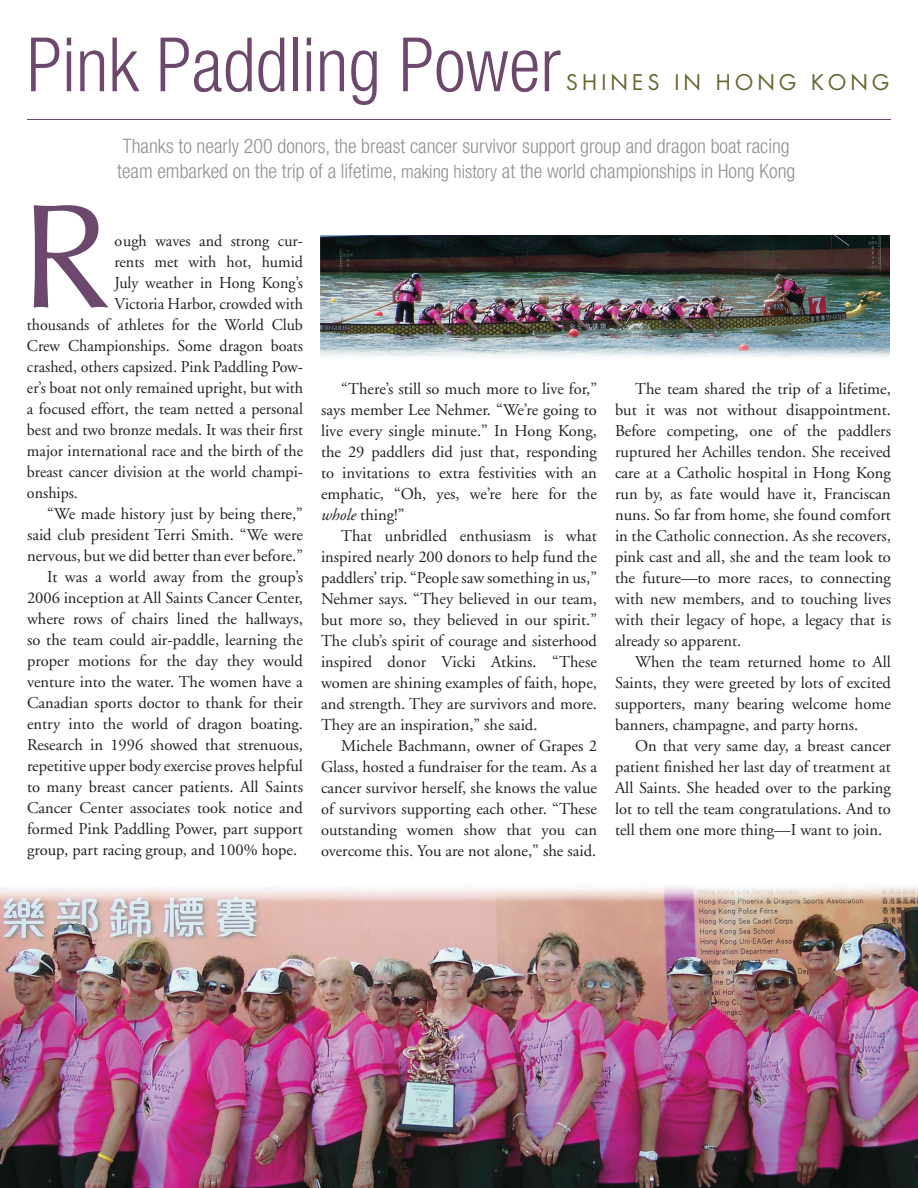
<style>
.page{position:relative;width:918px;height:1188px;background:#fff}
.page>*{position:absolute;margin:0;border:0;box-sizing:border-box;transform-origin:0 0}
.t1{font:148.5px "Optima";color:#6c486c}
.t2{font:300 condensed 75px "Helvetica Neue";letter-spacing:.005em;color:#6c486c}
.t3{font:21px "Futura";letter-spacing:.2em;color:#66642e}
.t4{font:300 condensed 19.95px/25.7px "Helvetica Neue";color:#8f9194}
.t5{font:16.5px/21px "Adobe Garamond";color:#231f20;text-align:justify}
.s1{font-size:18.6px}
.s2{font-style:italic}
</style>
<div class="page">
<hr style="left:27px;top:119px;width:864px;height:1px;background:#6c486c">
<img style="left:0;top:886px;width:918px;height:302px">
<img style="left:321px;top:236px;width:569px;height:121px">
<h2 class="t2" style="left:27px;top:22px;width:535px">Pink Paddling Power</h2>
<p class="t3" style="left:566px;top:68px;width:325px">SHINES IN HONG KONG</p>
<p class="t4" style="left:117px;top:133px;width:680px">Thanks to nearly 200 donors, the breast cancer survivor support group and dragon boat racing team embarked on the trip of a lifetime, <span class="s1">making history</span> at the world championships in Hong Kong</p>
<h1 class="t1" style="left:20px;top:170px;width:92px">R</h1>
<p class="t5" style="left:114px;top:231px;width:190px">ough waves and strong cur-</p>
<p class="t5" style="left:114px;top:252px;width:190px">rents met with hot, humid</p>
<p class="t5" style="left:114px;top:273px;width:190px">July weather in Hong Kong’s</p>
<p class="t5" style="left:114px;top:294px;width:190px">Victoria Harbor, crowded with</p>
<p class="t5" style="left:27px;top:315px;width:277px">thousands of athletes for the World Club</p>
<p class="t5" style="left:27px;top:336px;width:278px">Crew Championships. Some dragon boats</p>
<p class="t5" style="left:27px;top:357px;width:278px">crashed, others capsized. Pink Paddling Pow-</p>
<p class="t5" style="left:27px;top:378px;width:278px">er’s boat not only remained upright, but with</p>
<p class="t5" style="left:27px;top:399px;width:277px">a focused effort, the team netted a personal</p>
<p class="t5" style="left:27px;top:420px;width:277px">best and two bronze medals. It was their first</p>
<p class="t5" style="left:27px;top:441px;width:278px">major international race and the birth of the</p>
<p class="t5" style="left:27px;top:462px;width:278px">breast cancer division at the world champi-</p>
<p class="t5" style="left:27px;top:483px;width:52px">onships.</p>
<p class="t5" style="left:47px;top:504px;width:257px">“We made history just by being there,”</p>
<p class="t5" style="left:27px;top:525px;width:278px">said club president Terri Smith. “We were</p>
<p class="t5" style="left:27px;top:546px;width:278px">nervous, but we did better than ever before.”</p>
<p class="t5" style="left:47px;top:567px;width:257px">It was a world away from the group’s</p>
<p class="t5" style="left:27px;top:588px;width:277px">2006 inception at All Saints Cancer Center,</p>
<p class="t5" style="left:27px;top:609px;width:277px">where rows of chairs lined the hallways,</p>
<p class="t5" style="left:27px;top:630px;width:277px">so the team could air-paddle, learning the</p>
<p class="t5" style="left:27px;top:651px;width:278px">proper motions for the day they would</p>
<p class="t5" style="left:27px;top:672px;width:277px">venture into the water. The women have a</p>
<p class="t5" style="left:27px;top:693px;width:277px">Canadian sports doctor to thank for their</p>
<p class="t5" style="left:27px;top:714px;width:277px">entry into the world of dragon boating.</p>
<p class="t5" style="left:27px;top:735px;width:277px">Research in 1996 showed that strenuous,</p>
<p class="t5" style="left:27px;top:756px;width:278px">repetitive upper body exercise proves helpful</p>
<p class="t5" style="left:27px;top:777px;width:278px">to many breast cancer patients. All Saints</p>
<p class="t5" style="left:27px;top:798px;width:278px">Cancer Center associates took notice and</p>
<p class="t5" style="left:27px;top:819px;width:277px">formed Pink Paddling Power, part support</p>
<p class="t5" style="left:27px;top:840px;width:272px">group, part racing group, and 100% hope.</p>
<p class="t5" style="left:321px;top:378px;width:278px;text-indent:20px">“There’s still so much more to live for,” says member Lee Nehmer. “We’re going to live every single minute.” In Hong Kong, the 29 paddlers did just that, responding to invitations to extra festivities with an emphatic, “Oh, yes, we’re here for the <span class="s2">whole</span> thing!”</p>
<p class="t5" style="left:321px;top:525px;width:278px;text-indent:20px">That unbridled enthusiasm is what inspired nearly 200 donors to help fund the paddlers’ trip. “People saw something in us,” Nehmer says. “They believed in our team, but more so, they believed in our spirit.” The club’s spirit of courage and sisterhood inspired donor Vicki Atkins. “These women are shining examples of faith, hope, and strength. They are survivors and more.<br>They are an inspiration,” she said.</p>
<p class="t5" style="left:321px;top:735px;width:278px;text-indent:20px">Michele Bachmann, owner of Grapes 2<br>Glass, hosted a fundraiser for the team. As a cancer survivor herself, she knows the value of survivors supporting each other. “These outstanding women show that you can overcome this. You are not alone,” she said.</p>
<p class="t5" style="left:615px;top:378px;width:278px;text-indent:20px">The team shared the trip of a lifetime, but it was not without disappointment.<br>Before competing, one of the paddlers ruptured her Achilles tendon. She received care at a Catholic hospital in Hong Kong run by, as fate would have it, Franciscan nuns. So far from home, she found comfort in the Catholic connection. As she recovers, pink cast and all, she and the team look to the future—to more races, to connecting with new members, and to touching lives with their legacy of hope, a legacy that is already so apparent.</p>
<p class="t5" style="left:615px;top:651px;width:278px;text-indent:20px">When the team returned home to All Saints, they were greeted by lots of excited supporters, many bearing welcome home banners, champagne, and party horns.</p>
<p class="t5" style="left:615px;top:735px;width:278px;text-indent:20px">On that very same day, a breast cancer patient finished her last day of treatment at All Saints. She headed over to the parking lot to tell the team congratulations. And to tell them one more thing—I want to join.</p>
</div>
